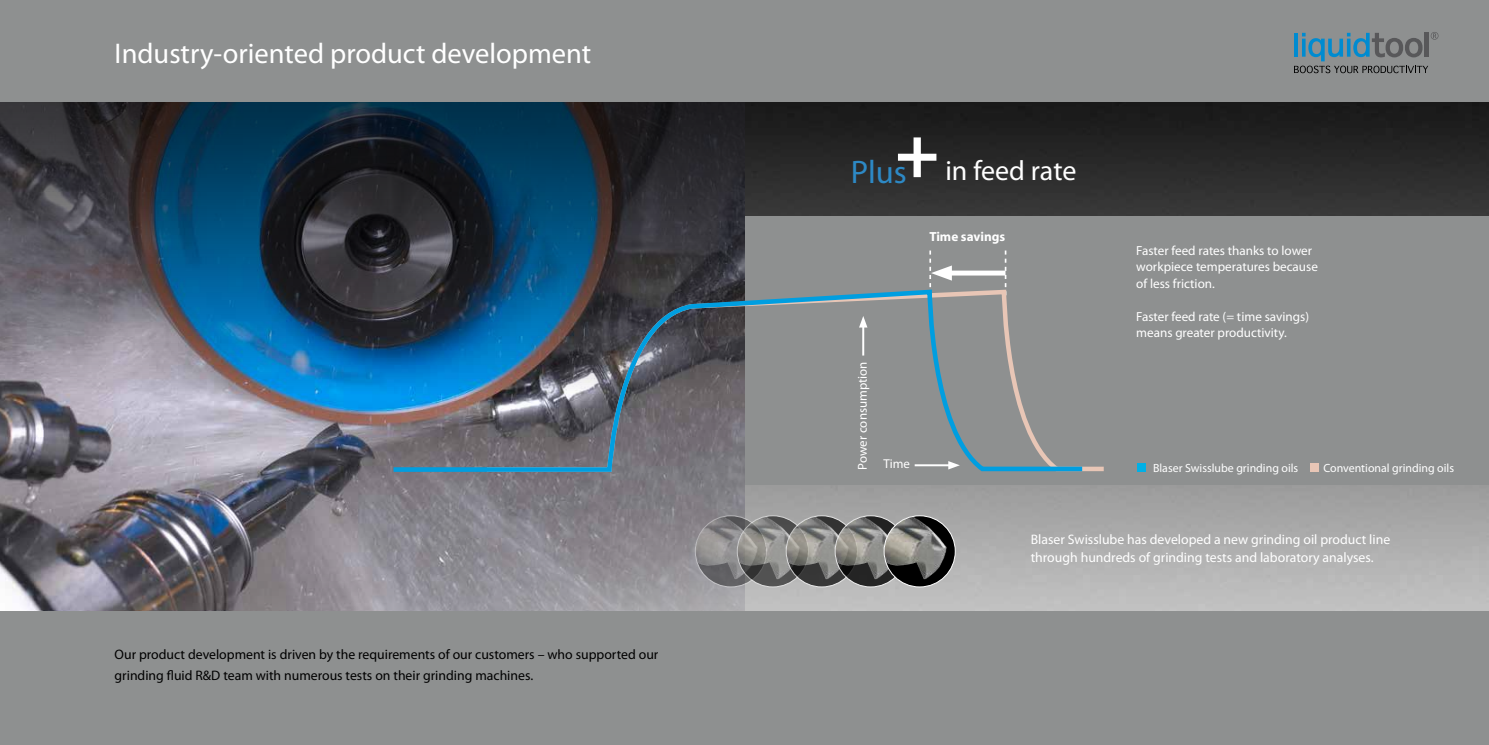
<style>
.page{position:relative;width:1489px;height:745px;background:#fff}
.page>*{position:absolute;margin:0;border:0;box-sizing:border-box;transform-origin:0 0}
.t1{font:700 74.62px "Myriad Pro";color:#fff}
.t2{font:32.62px "Myriad Pro";color:#2d89c5}
.t3{font:28.5px "Myriad Pro";color:#fff}
.t4{font:28px "Myriad Pro";letter-spacing:-.005em;color:#fff}
.t5{font:13.75px/21px "Myriad Pro";color:#000}
.t6{font:13.75px/18.1px "Myriad Pro";color:#fff}
.t7{font:700 13.25px "Myriad Pro";color:#fff}
.t8{font:13.12px/16.5px "Myriad Pro";color:#fff}
.t9{font:12.88px "Myriad Pro";color:#fff}
.t10{font:11.88px "Myriad Pro";color:#fff}
</style>
<div class="page">
<img style="left:744px;top:101px;width:744px;height:510px">
<div style="left:744px;top:216px;width:744px;height:268px;background:#8e9090"></div>
<div style="left:1137px;top:462px;width:8px;height:9px;background:#00b0e6"></div>
<div style="left:1309px;top:463px;width:8px;height:8px;background:#e8c6b6"></div>
<div style="left:943px;top:270px;width:62px;height:5px;background:#fff"></div>
<svg style="left:929px;top:250px;width:22px;height:42px"></svg>
<svg style="left:1004px;top:250px;width:2px;height:42px"></svg>
<svg style="left:0;top:101px;width:744px;height:510px;background:#515e6d"></svg>
<div style="left:0;top:0;width:1488px;height:101px;background:#8e9090"></div>
<svg style="left:389px;top:292px;width:697px;height:182px"></svg>
<div style="left:0;top:611px;width:1488px;height:133px;background:#8e9090"></div>
<img style="left:695px;top:515px;width:42px;height:68px">
<img style="left:737px;top:515px;width:49px;height:68px">
<img style="left:786px;top:515px;width:49px;height:68px">
<img style="left:835px;top:515px;width:49px;height:68px">
<img style="left:884px;top:515px;width:71px;height:68px">
<div style="left:883px;top:515px;width:72px;height:72px;border:1px solid #fff;border-radius:50%"></div>
<svg style="left:1294px;top:32px;width:144px;height:41px"></svg>
<h3 class="t3" style="left:115px;top:36px;width:478px">Industry-oriented product development</h3>
<p class="t5" style="left:115px;top:643px;width:545px">Our product development is driven by the requirements of our customers – who supported our grinding fluid R&amp;D team with numerous tests on their grinding machines.</p>
<h1 class="t1" style="left:894px;top:103px;width:46px">+</h1>
<h2 class="t2" style="left:850px;top:152px;width:57px">Plus</h2>
<h3 class="t4" style="left:945px;top:153px;width:133px">in feed rate</h3>
<p class="t7" style="left:929px;top:227px;width:77px">Time savings</p>
<p class="t8" style="left:1136px;top:242px;width:183px">Faster feed rates thanks to lower workpiece temperatures because of less friction.</p>
<p class="t8" style="left:1136px;top:308px;width:174px">Faster feed rate (= time savings) means greater productivity.</p>
<p class="t9" style="left:854px;top:469px;width:109px;rotate:-90deg">Power consumption</p>
<p class="t9" style="left:883px;top:456px;width:28px">Time</p>
<p class="t10" style="left:1152px;top:460px;width:147px">Blaser Swisslube grinding oils</p>
<p class="t10" style="left:1323px;top:460px;width:132px">Conventional grinding oils</p>
<p class="t6" style="left:1030px;top:530px;width:361px">Blaser Swisslube has developed a new grinding oil product line through hundreds of grinding tests and laboratory analyses.</p>
</div>
